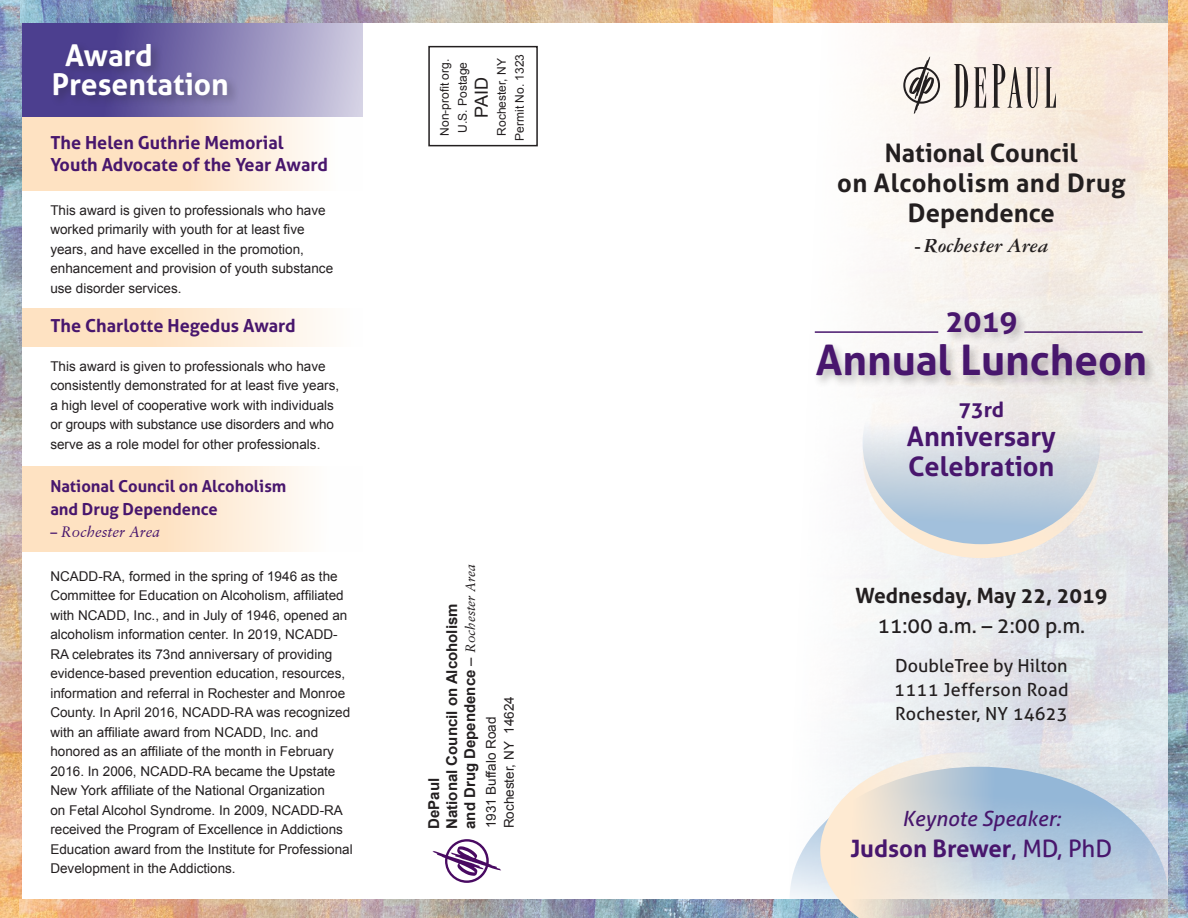
<style>
.page{position:relative;width:1188px;height:918px;background:#fff}
.page>*{position:absolute;margin:0;border:0;box-sizing:border-box;transform-origin:0 0}
.t1{font:60.6px "Latino Elongated Plain";color:#231f20}
.t2{font:700 42px "Aller";color:#48166d}
.t3{font:700 30px "Aller";color:#fff}
.t4{font:700 30px "Aller";color:#48166d}
.t5{font:700 27px "Aller";color:#48166d}
.t6{font:700 25.5px "Aller";color:#231f20}
.t7{font:700 25.5px "Aller";letter-spacing:.02em;color:#231f20}
.t8{font:700 24px "Aller";color:#48166d}
.t9{font:700 21px "Aller";color:#231f20}
.t10{font:21px "Aller";color:#231f20}
.t11{font:italic 21px "Aller";color:#48166d}
.t12{font:italic 700 21px "Garamond Reprise S Si";color:#231f20}
.t13{font:700 21px "Aller";color:#48166d}
.t14{font:700 18px "Aller";color:#48166d}
.t15{font:18px "Aller";letter-spacing:.01em;color:#231f20}
.t16{font:18px "Arial";color:#231f20}
.Paragraph_Style_1{font:700 16.5px/22.5px "Aller";color:#48166d}
.t17{font:700 15px "Arial";color:#231f20}
.Paragraph_Style_1-2{font:italic 15px "Garamond Retrospective S Si";color:#48166d}
.t18{font:13.5px/19.5px "Arial";color:#231f20}
.t19{font:12px "Arial";color:#231f20}
.s1{font-size:65.55px}
.s2{font-family:"Aller";font-style:normal;font-size:13.5px}
.s3{font-style:normal}
.s4{font-weight:400}
.s5{font-family:"Garamond Retrospective S Si";font-weight:400;font-style:italic;font-size:13.5px}
</style>
<div class="page">
<img style="left:790px;top:22px;width:379px;height:745px">
<div style="left:863px;top:355px;width:237px;height:203px;background:#feead2;border-radius:50%"></div>
<svg style="left:863px;top:341px;width:237px;height:203px;background:#d3dbe4"></svg>
<svg style="left:22px;top:22px;width:341px;height:95px;background:#8f87b8"></svg>
<svg style="left:790px;top:767px;width:379px;height:132px"></svg>
<svg style="left:433px;top:839px;width:68px;height:44px"></svg>
<div style="left:428px;top:46px;width:110px;height:100px;border:2px solid #231f20"></div>
<div style="left:813px;top:308px;width:344px;height:80px;background:#231f20;opacity:.3"></div>
<svg style="left:22px;top:466px;width:283px;height:86px;background:#fee7ce"></svg>
<div style="left:0;top:308px;width:363px;height:39px;background:linear-gradient(to right,#fed9af,#fefbf7)"></div>
<svg style="left:22px;top:117px;width:294px;height:73px;background:#fee7cd"></svg>
<div style="left:50px;top:41px;width:190px;height:66px;background:#231f20;opacity:.3"></div>
<img style="left:0;top:0;width:22px;height:918px">
<img style="left:21px;top:0;width:752px;height:22px">
<img style="left:20px;top:899px;width:757px;height:19px">
<svg style="left:903px;top:57px;width:37px;height:57px"></svg>
<img style="left:773px;top:0;width:396px;height:22px">
<img style="left:777px;top:899px;width:392px;height:19px">
<hr style="left:815px;top:331px;width:123px;height:2px;background:#48166d">
<hr style="left:1024px;top:331px;width:119px;height:2px;background:#48166d">
<img style="left:1169px;top:0;width:19px;height:918px">
<svg style="left:820px;top:752px;width:297px;height:166px;background:#cbd2d9"></svg>
<p class="t3" style="left:65px;top:37px;width:89px">Award</p>
<p class="t3" style="left:52px;top:66px;width:179px">Presentation</p>
<p class="t1" style="left:953px;top:59px;width:105px"><span class="s1">D</span>E<span class="s1">P</span>AUL</p>
<p class="t19" style="left:494px;top:136px;width:79px;rotate:-90deg">Rochester, NY</p>
<p class="t19" style="left:512px;top:141px;width:88px;rotate:-90deg">Permit No. 1323</p>
<p class="t19" style="left:437px;top:136px;width:78px;rotate:-90deg">Non-profit org.</p>
<p class="t19" style="left:455px;top:133px;width:72px;rotate:-90deg">U.S. Postage</p>
<p class="t16" style="left:470px;top:118px;width:42px;rotate:-90deg">PAID</p>
<p class="t14" style="left:50px;top:131px;width:235px">The Helen Guthrie Memorial</p>
<p class="t14" style="left:50px;top:154px;width:279px">Youth Advocate of the Year Award</p>
<p class="t18" style="left:50px;top:200px;width:284px">This award is given to professionals who have worked primarily with youth for at least five years, and have excelled in the promotion, enhancement and provision of youth substance use disorder services.</p>
<p class="t14" style="left:50px;top:314px;width:247px">The Charlotte Hegedus Award</p>
<p class="t18" style="left:50px;top:356px;width:290px">This award is given to professionals who have consistently demonstrated for at least five years, a high level of cooperative work with individuals or groups with substance use disorders and who serve as a role model for other professionals.</p>
<p class="Paragraph_Style_1" style="left:50px;top:475px;width:238px">National Council on Alcoholism and Drug Dependence</p>
<p class="Paragraph_Style_1-2" style="left:50px;top:523px;width:111px"><span class="s2">–</span> Rochester Area</p>
<p class="t18" style="left:50px;top:566px;width:304px">NCADD-RA, formed in the spring of 1946 as the Committee for Education on Alcoholism, affiliated with NCADD, Inc., and in July of 1946, opened an alcoholism information center. In 2019, NCADD-RA celebrates its 73nd anniversary of providing evidence-based prevention education, resources, information and referral in Rochester and Monroe County. In April 2016, NCADD-RA was recognized with an affiliate award from NCADD, Inc. and honored as an affiliate of the month in February 2016. In 2006, NCADD-RA became the Upstate New York affiliate of the National Organization<br>on Fetal Alcohol Syndrome. In 2009, NCADD-RA received the Program of Excellence in Addictions Education award from the Institute for Professional Development in the Addictions.</p>
<p class="t6" style="left:885px;top:137px;width:194px">National Council</p>
<p class="t7" style="left:837px;top:167px;width:290px">on Alcoholism and Drug</p>
<p class="t6" style="left:908px;top:197px;width:148px">Dependence</p>
<p class="t12" style="left:914px;top:234px;width:136px"><span class="s3">-</span> Rochester Area</p>
<p class="t4" style="left:945px;top:303px;width:73px">2019</p>
<p class="t2" style="left:816px;top:334px;width:333px">Annual Luncheon</p>
<p class="t13" style="left:959px;top:397px;width:47px">73rd</p>
<p class="t5" style="left:907px;top:420px;width:151px">Anniversary</p>
<p class="t5" style="left:908px;top:450px;width:148px">Celebration</p>
<p class="t17" style="left:460px;top:829px;width:267px;rotate:-90deg">and Drug Dependence <span class="s4">–</span> <span class="s5">Rochester Area</span></p>
<p class="t9" style="left:855px;top:583px;width:253px">Wednesday, May 22, 2019</p>
<p class="t10" style="left:877px;top:613px;width:209px">11:00 a.m. – 2:00 p.m.</p>
<p class="t15" style="left:895px;top:655px;width:174px">DoubleTree by Hilton</p>
<p class="t15" style="left:894px;top:679px;width:176px">1111 Jefferson Road</p>
<p class="t15" style="left:895px;top:703px;width:174px">Rochester, NY 14623</p>
<p class="t17" style="left:442px;top:829px;width:227px;rotate:-90deg">National Council on Alcoholism</p>
<p class="t18" style="left:499px;top:828px;width:133px;rotate:-90deg">Rochester, NY 14624</p>
<p class="t18" style="left:481px;top:828px;width:113px;rotate:-90deg">1931 Buffalo Road</p>
<p class="t17" style="left:424px;top:829px;width:52px;rotate:-90deg">DePaul</p>
<p class="t11" style="left:902px;top:806px;width:160px">Keynote Speaker:</p>
<p class="t8" style="left:850px;top:834px;width:263px">Judson Brewer<span class="s4">, MD, PhD</span></p>
</div>
